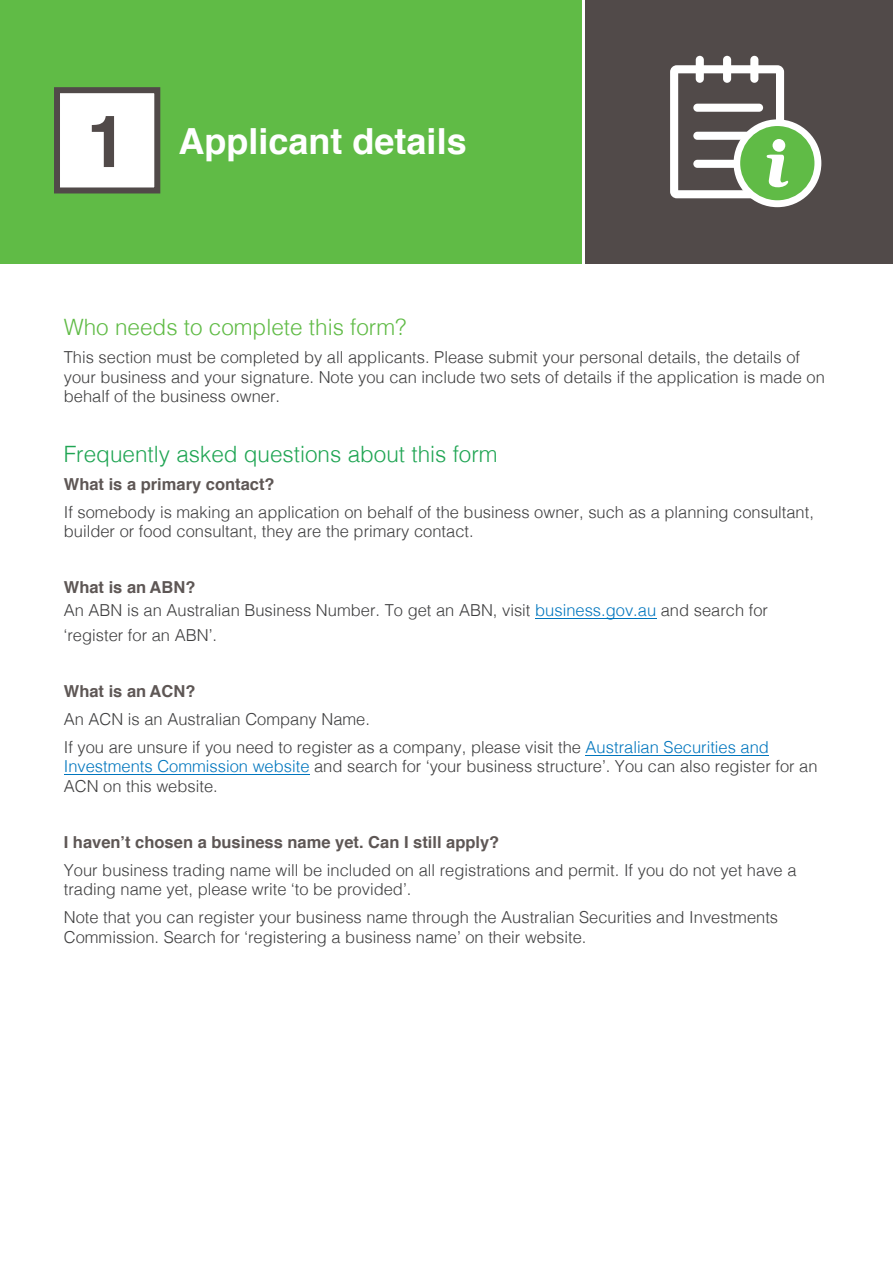
<style>
.page{position:relative;width:893px;height:1263px;background:#fff}
.page>*{position:absolute;margin:0;border:0;box-sizing:border-box;transform-origin:0 0}
.Heading_02{font:700 72px "Helvetica";color:#514a49}
.Heading_02-2{font:700 36px "Helvetica";color:#fff}
.Body{font:300 22.5px "Helvetica";color:#20a554}
.Body-2{font:300 22.5px "Helvetica";color:#60bb46}
.Body-3{font:300 16.5px/28px "Helvetica";color:#3e3e3f}
.s1{font-weight:700;color:#5e5755}
.s2{color:#0076be}
</style>
<div class="page">
<div style="left:586px;top:0;width:307px;height:264px;background:#514a49"></div>
<div style="left:0;top:0;width:581px;height:264px;background:#60bb46"></div>
<div style="left:54px;top:87px;width:106px;height:106px;background:#fff;border:6px solid #514a49"></div>
<svg style="left:670px;top:56px;width:151px;height:151px"></svg>
<hr style="left:535px;top:618px;width:121px;height:1px;background:#0076be">
<hr style="left:586px;top:755px;width:183px;height:1px;background:#0076be">
<hr style="left:64px;top:774px;width:245px;height:1px;background:#0076be">
<p class="Heading_02" style="left:87px;top:84px;width:42px">1</p>
<p class="Heading_02-2" style="left:179px;top:112px;width:290px">Applicant details</p>
<p class="Body-2" style="left:64px;top:308px;width:344px">Who needs to complete this form?</p>
<p class="Body-3" style="left:64px;top:346px;width:763px;line-height:19.5px">This section must be completed by all applicants. Please submit your personal details, the details of your business and your signature. Note you can include two sets of details if the application is made on behalf of the business owner.</p>
<p class="Body" style="left:64px;top:434px;width:435px">Frequently asked questions about this form</p>
<p class="Body-3" style="left:64px;top:469px;width:752px"><span class="s1">What is a primary contact?<br></span>If somebody is making an application on behalf of the business owner, such as a planning consultant,</p>
<p class="Body-3" style="left:64px;top:516px;width:411px">builder or food consultant, they are the primary contact.</p>
<p class="Body-3" style="left:64px;top:575px;width:706px;line-height:22.8px"><span class="s1">What is an ABN?<br></span>An ABN is an Australian Business Number. To get an ABN, visit <span class="s2">business.gov.au</span> and search for</p>
<p class="Body-3" style="left:64px;top:620px;width:155px">‘register for an ABN’.</p>
<p class="Body-3" style="left:64px;top:676px;width:707px"><span class="s1">What is an ACN?<br></span>An ACN is an Australian Company Name.<br>If you are unsure if you need to register as a company, please visit the <span class="s2">Australian Securities and</span></p>
<p class="Body-3" style="left:64px;top:755px;width:755px;line-height:19.5px"><span class="s2">Investments Commission website</span> and search for ‘your business structure’. You can also register for an<br>ACN on this website.</p>
<p class="Body-3" style="left:64px;top:827px;width:734px"><span class="s1">I haven’t chosen a business name yet. Can I still apply?<br></span>Your business trading name will be included on all registrations and permit. If you do not yet have a</p>
<p class="Body-3" style="left:64px;top:874px;width:716px">trading name yet, please write ‘to be provided’.<br>Note that you can register your business name through the Australian Securities and Investments</p>
<p class="Body-3" style="left:64px;top:922px;width:524px">Commission. Search for ‘registering a business name’ on their website.</p>
</div>
